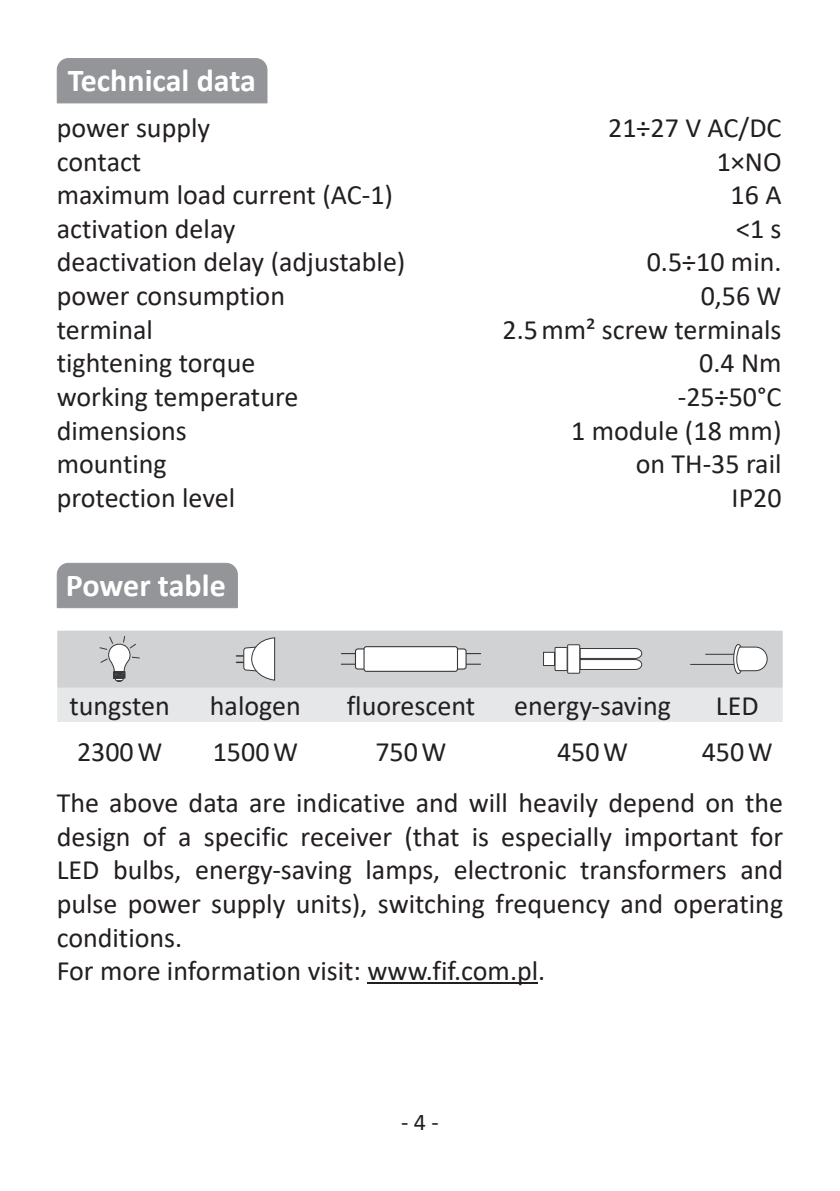
<style>
.page{position:relative;width:840px;height:1191px;background:#fff}
.page>*{position:absolute;margin:0;border:0;box-sizing:border-box;transform-origin:0 0}
.t1{font:700 32px "Calibri";color:#fff}
.t2{font:28px/33.6px "Calibri";color:#231f20}
.t3{font:24px "Calibri";color:#231f20}
</style>
<div class="page">
<hr style="left:367px;top:982px;width:171px;height:2px;background:#231f20">
<div style="left:57px;top:630px;width:725px;height:58px;background:#d1d2d4"></div>
<div style="left:57px;top:688px;width:725px;height:34px;background:#e6e7e9"></div>
<svg style="left:93px;top:635px;width:50px;height:46px"></svg>
<svg style="left:236px;top:637px;width:39px;height:44px"></svg>
<hr style="left:341px;top:653px;width:139px;height:1px;background:#383839">
<hr style="left:341px;top:663px;width:139px;height:2px;background:#383839">
<div style="left:355px;top:649px;width:111px;height:20px;background:#fff;border-radius:2px"></div>
<div style="left:355px;top:648px;width:111px;height:21px;border:1px solid #383839;border-radius:2px"></div>
<div style="left:364px;top:646px;width:93px;height:25px;background:#fff;border-radius:2px"></div>
<div style="left:363px;top:646px;width:95px;height:26px;border:1px solid #383839;border-radius:2px"></div>
<svg style="left:542px;top:646px;width:100px;height:25px"></svg>
<div style="left:567px;top:645px;width:12px;height:28px;background:#fff"></div>
<div style="left:567px;top:644px;width:12px;height:29px;border:1px solid #383839"></div>
<div style="left:733px;top:644px;width:9px;height:30px;border:1px solid #383839;border-radius:50%"></div>
<svg style="left:735px;top:646px;width:32px;height:25px"></svg>
<hr style="left:704px;top:653px;width:29px;height:2px;background:#383839">
<hr style="left:689px;top:663px;width:44px;height:2px;background:#383839">
<div style="left:57px;top:58px;width:210px;height:45px;background:#939598"></div>
<div style="left:57px;top:563px;width:181px;height:45px;background:#939598"></div>
<p class="t1" style="left:68px;top:58px;width:190px">Technical data</p>
<p class="t2" style="left:57px;top:110px;width:155px">power supply</p>
<p class="t2" style="left:608px;top:110px;width:175px">21÷27 V AC/DC</p>
<p class="t2" style="left:57px;top:144px;width:86px">contact</p>
<p class="t2" style="left:716px;top:144px;width:66px">1×NO</p>
<p class="t2" style="left:57px;top:177px;width:337px">maximum load current (AC-1)</p>
<p class="t2" style="left:730px;top:177px;width:52px">16 A</p>
<p class="t2" style="left:57px;top:211px;width:180px">activation delay</p>
<p class="t2" style="left:735px;top:211px;width:47px">&lt;1 s</p>
<p class="t2" style="left:57px;top:245px;width:350px">deactivation delay (adjustable)</p>
<p class="t2" style="left:646px;top:245px;width:136px">0.5÷10 min.</p>
<p class="t2" style="left:57px;top:278px;width:230px">power consumption</p>
<p class="t2" style="left:700px;top:278px;width:82px">0,56 W</p>
<p class="t2" style="left:57px;top:312px;width:98px">terminal</p>
<p class="t2" style="left:502px;top:312px;width:280px">2.5 mm² screw terminals</p>
<p class="t2" style="left:57px;top:345px;width:200px">tightening torque</p>
<p class="t2" style="left:698px;top:345px;width:84px">0.4 Nm</p>
<p class="t2" style="left:57px;top:379px;width:243px">working temperature</p>
<p class="t2" style="left:677px;top:379px;width:105px">-25÷50°C</p>
<p class="t2" style="left:57px;top:413px;width:131px">dimensions</p>
<p class="t2" style="left:570px;top:413px;width:212px">1 module (18 mm)</p>
<p class="t2" style="left:57px;top:446px;width:111px">mounting</p>
<p class="t2" style="left:635px;top:446px;width:147px">on TH-35 rail</p>
<p class="t2" style="left:57px;top:480px;width:180px">protection level</p>
<p class="t2" style="left:731px;top:480px;width:51px">IP20</p>
<p class="t1" style="left:66px;top:562px;width:161px">Power table</p>
<p class="t2" style="left:69px;top:688px;width:102px">tungsten</p>
<p class="t2" style="left:210px;top:688px;width:92px">halogen</p>
<p class="t2" style="left:346px;top:688px;width:130px">fluorescent</p>
<p class="t2" style="left:514px;top:688px;width:158px">energy-saving</p>
<p class="t2" style="left:715px;top:688px;width:44px">LED</p>
<p class="t2" style="left:77px;top:734px;width:87px">2300 W</p>
<p class="t2" style="left:213px;top:734px;width:87px">1500 W</p>
<p class="t2" style="left:375px;top:734px;width:73px">750 W</p>
<p class="t2" style="left:556px;top:734px;width:73px">450 W</p>
<p class="t2" style="left:57px;top:725px;width:727px;line-height:51.6px;text-indent:644px">450 W<br>The above data are indicative and will heavily depend on the</p>
<p class="t2" style="left:57px;top:819px;width:727px">design of a specific receiver (that is especially important for LED bulbs, energy-saving lamps, electronic transformers and pulse power supply units), switching frequency and operating conditions.<br>For more information visit: www.fif.com.pl.</p>
<p class="t3" style="left:401px;top:1105px;width:39px">- 4 -</p>
</div>
